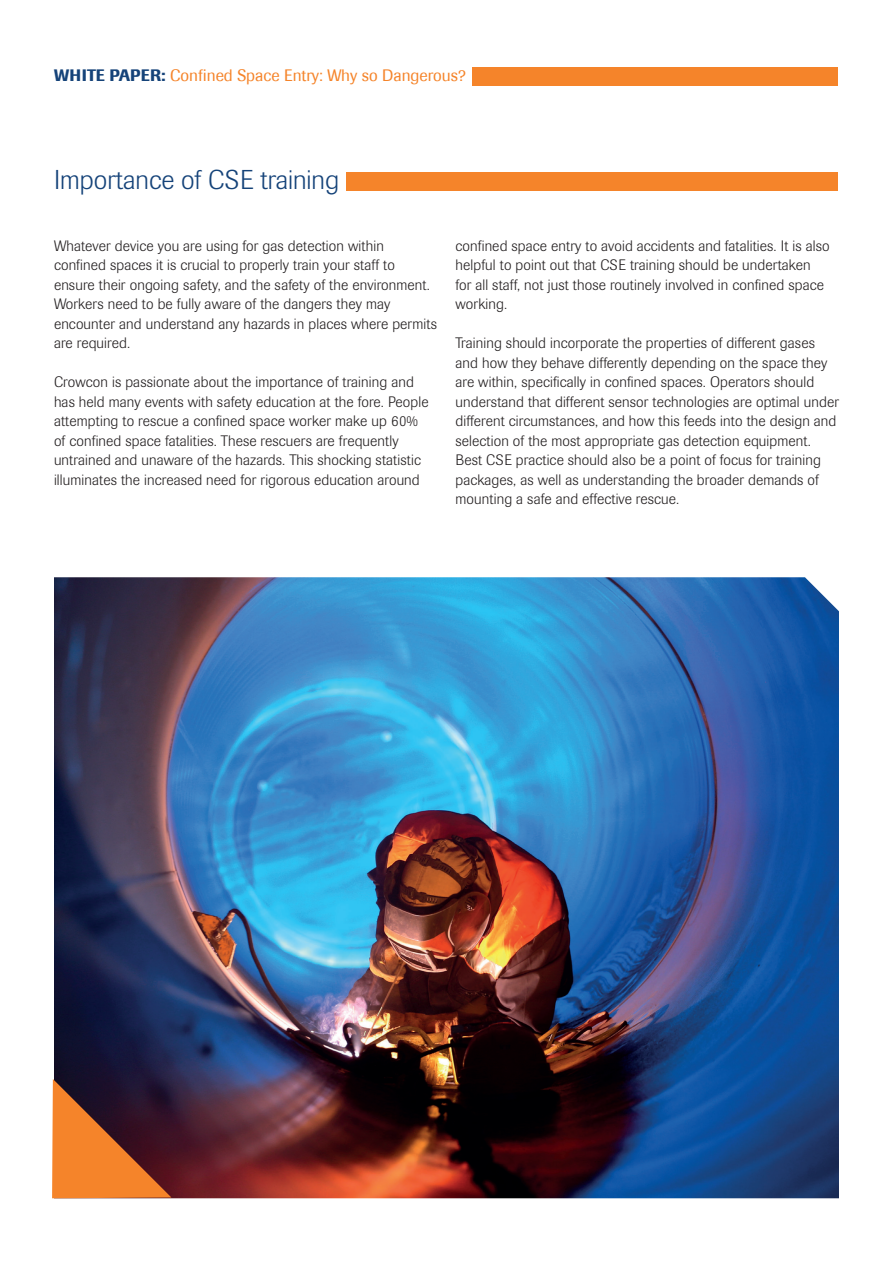
<style>
.page{position:relative;width:893px;height:1263px;background:#fff}
.page>*{position:absolute;margin:0;border:0;box-sizing:border-box;transform-origin:0 0}
.t1{font:300 27px "Imago";color:#154379}
.t2{font:16.5px "Imago";color:#f5842a}
.t3{font:300 15px/19.5px "Imago";letter-spacing:.01em;color:#231f20}
.s1{font-weight:500;color:#154379}
</style>
<div class="page">
<img style="left:54px;top:577px;width:785px;height:621px">
<svg style="left:52px;top:1079px;width:119px;height:119px;background:#934b28"></svg>
<div style="left:346px;top:172px;width:492px;height:18px;background:#f5842a"></div>
<div style="left:472px;top:67px;width:366px;height:18px;background:#f5842a"></div>
<p class="t2" style="left:54px;top:66px;width:413px"><span class="s1">WHITE PAPER:</span> Confined Space Entry: Why so Dangerous?</p>
<h1 class="t1" style="left:54px;top:165px;width:287px">Importance of CSE training</h1>
<p class="t3" style="left:54px;top:236px;width:384px">Whatever device you are using for gas detection within confined spaces it is crucial to properly train your staff to ensure their ongoing safety, and the safety of the environment.<br>Workers need to be fully aware of the dangers they may encounter and understand any hazards in places where permits are required.</p>
<p class="t3" style="left:54px;top:372px;width:376px">Crowcon is passionate about the importance of training and has held many events with safety education at the fore. People attempting to rescue a confined space worker make up 60% of confined space fatalities. These rescuers are frequently untrained and unaware of the hazards. This shocking statistic illuminates the increased need for rigorous education around</p>
<p class="t3" style="left:455px;top:236px;width:376px">confined space entry to avoid accidents and fatalities. It is also helpful to point out that CSE training should be undertaken for all staff, not just those routinely involved in confined space working.</p>
<p class="t3" style="left:455px;top:333px;width:385px">Training should incorporate the properties of different gases and how they behave differently depending on the space they are within, specifically in confined spaces. Operators should understand that different sensor technologies are optimal under different circumstances, and how this feeds into the design and selection of the most appropriate gas detection equipment.<br>Best CSE practice should also be a point of focus for training packages, as well as understanding the broader demands of mounting a safe and effective rescue.</p>
</div>
